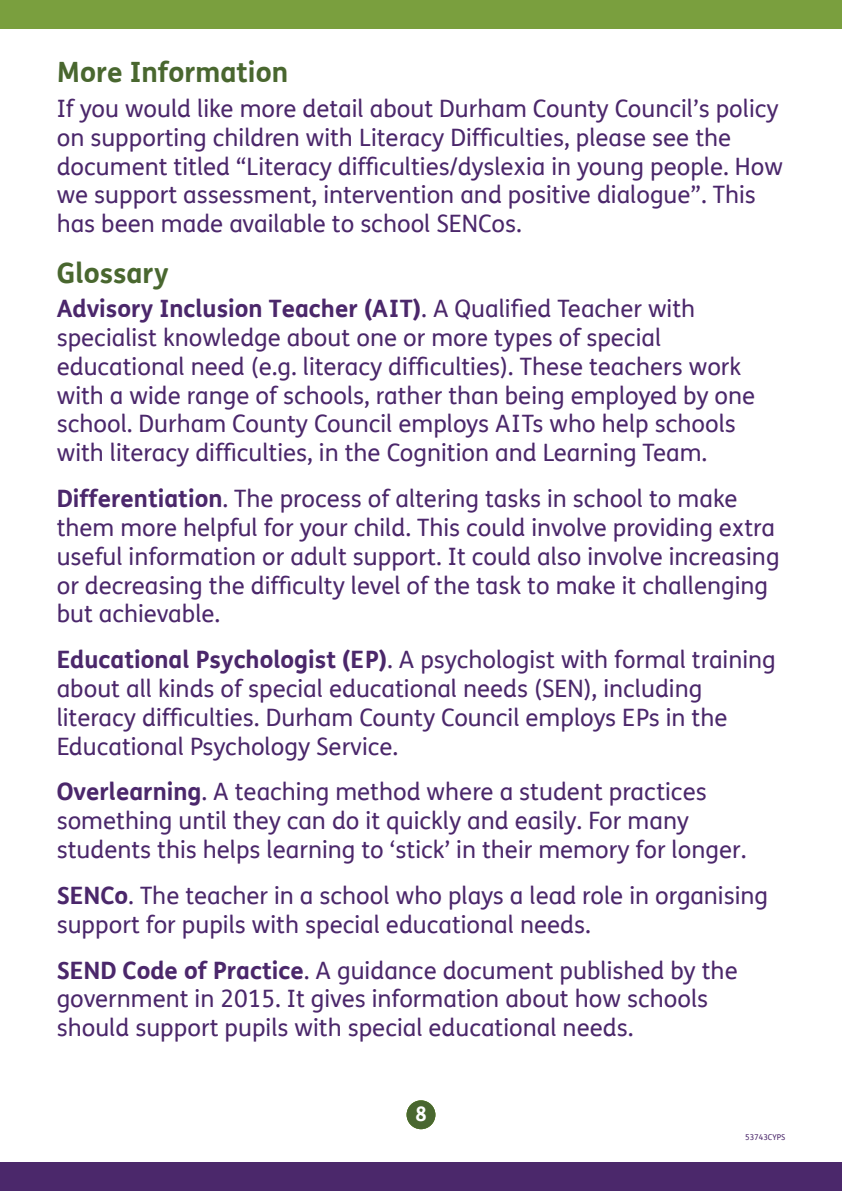
<style>
.page{position:relative;width:842px;height:1191px;background:#fff}
.page>*{position:absolute;margin:0;border:0;box-sizing:border-box;transform-origin:0 0}
.t1{font:700 28px "FS Me";color:#49672f}
.Body_12pt_PURPLE{font:24px/28.8px "FS Me";color:#4b276b}
.t2{font:700 20px "FS Me";color:#fff}
.t3{font:8px "FS Me";color:#4b276b}
.s1{font-weight:700}
</style>
<div class="page">
<div style="left:407px;top:1100px;width:28px;height:29px;background:#49672f;border-radius:50%"></div>
<div style="left:0;top:1162px;width:842px;height:29px;background:#4b286b"></div>
<div style="left:0;top:0;width:842px;height:28px;background:#7a9f3e"></div>
<h3 class="t1" style="left:57px;top:55px;width:233px">More Information</h3>
<p class="Body_12pt_PURPLE" style="left:57px;top:95px;width:728px">If you would like more detail about Durham County Council’s policy on supporting children with Literacy Difficulties, please see the document titled “Literacy difficulties/dyslexia in young people. How we support assessment, intervention and positive dialogue”. This has been made available to school SENCos.</p>
<h3 class="t1" style="left:57px;top:255px;width:113px">Glossary</h3>
<p class="Body_12pt_PURPLE" style="left:57px;top:295px;width:700px"><span class="s1">Advisory Inclusion Teacher (AIT)</span>. A Qualified Teacher with specialist knowledge about one or more types of special educational need (e.g. literacy difficulties). These teachers work with a wide range of schools, rather than being employed by one school. Durham County Council employs AITs who help schools with literacy difficulties, in the Cognition and Learning Team.</p>
<p class="Body_12pt_PURPLE" style="left:57px;top:485px;width:724px"><span class="s1">Differentiation</span>. The process of altering tasks in school to make them more helpful for your child. This could involve providing extra useful information or adult support. It could also involve increasing or decreasing the difficulty level of the task to make it challenging but achievable.</p>
<p class="Body_12pt_PURPLE" style="left:57px;top:646px;width:720px"><span class="s1">Educational Psychologist (EP)</span>. A psychologist with formal training about all kinds of special educational needs (SEN), including literacy difficulties. Durham County Council employs EPs in the Educational Psychology Service.</p>
<p class="Body_12pt_PURPLE" style="left:57px;top:778px;width:691px"><span class="s1">Overlearning</span>. A teaching method where a student practices something until they can do it quickly and easily. For many students this helps learning to ‘stick’ in their memory for longer.</p>
<p class="Body_12pt_PURPLE" style="left:57px;top:881px;width:713px"><span class="s1">SENCo</span>. The teacher in a school who plays a lead role in organising support for pupils with special educational needs.</p>
<p class="Body_12pt_PURPLE" style="left:57px;top:956px;width:682px"><span class="s1">SEND Code of Practice</span>. A guidance document published by the government in 2015. It gives information about how schools should support pupils with special educational needs.</p>
<p class="t2" style="left:415px;top:1101px;width:13px">38</p>
<p class="t3" style="left:745px;top:1132px;width:42px">53743CYPS</p>
</div>
